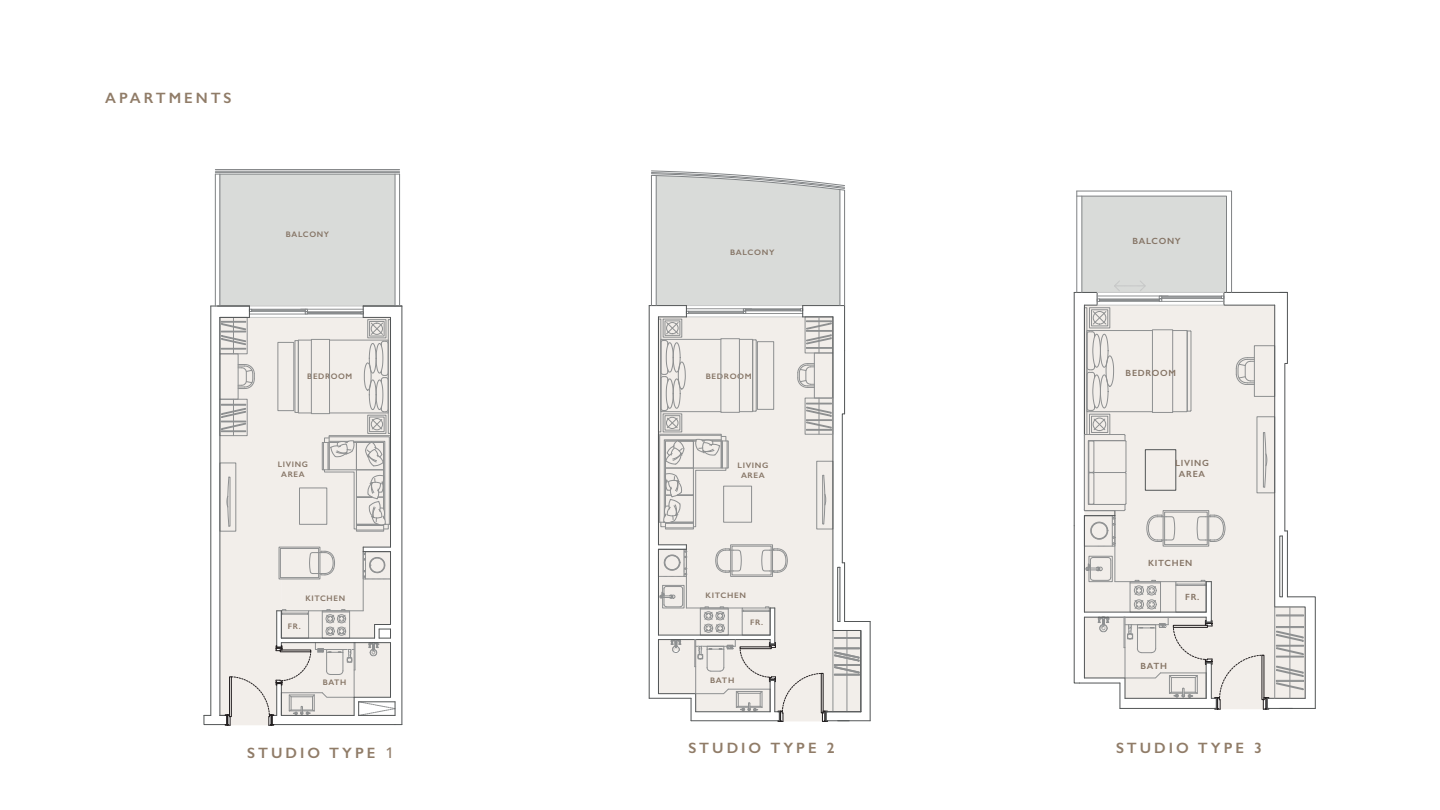
<style>
.page{position:relative;width:1440px;height:810px;background:#fff}
.page>*{position:absolute;margin:0;border:0;box-sizing:border-box;transform-origin:0 0}
.t1{font:600 15px "Gill Sans";letter-spacing:.2em;color:#907c68}
.t2{font:500 15px "Avenir";color:#907c68}
.t3{font:600 9px/10.8px "Gill Sans";letter-spacing:.08em;color:#857465;text-align:center}
.t4{font:600 9px "Gill Sans";color:#847363}
.t5{font:600 8.02px/9.7px "Gill Sans";letter-spacing:.08em;color:#857465;text-align:center}
.t6{font:600 8.02px "Gill Sans";color:#847363}
.t7{font:600 7.95px/9.6px "Gill Sans";letter-spacing:.08em;color:#857465;text-align:center}
.t8{font:600 7.95px "Gill Sans";color:#847363}
</style>
<div class="page">
<div style="left:220px;top:174px;width:175px;height:132px;background:#d9dbd9"></div>
<div style="left:220px;top:317px;width:171px;height:230px;background:#f2eeea"></div>
<hr style="left:250px;top:306px;width:113px;height:1px;background:#c7c8c8">
<hr style="left:249px;top:317px;width:114px;height:1px;background:#c7c8c8">
<hr style="left:252px;top:309px;width:53px;height:1px;background:#959798">
<hr style="left:252px;top:310px;width:53px;height:1px;background:#7f8284">
<hr style="left:252px;top:311px;width:53px;height:1px;background:#7f8284">
<hr style="left:308px;top:314px;width:53px;height:1px;background:#959798">
<hr style="left:308px;top:312px;width:53px;height:1px;background:#7f8284">
<hr style="left:308px;top:313px;width:53px;height:1px;background:#7f8284">
<hr style="left:301px;top:309px;width:62px;height:1px;background:#8e9091">
<hr style="left:249px;top:314px;width:57px;height:1px;background:#8e9091">
<hr style="left:402px;top:306px;width:1px;height:419px;background:#525556">
<div style="left:220px;top:317px;width:27px;height:37px;border:1px solid #8e9091"></div>
<div style="left:368px;top:320px;width:18px;height:18px;border:1px solid #8e9091"></div>
<div style="left:329px;top:340px;width:59px;height:73px;border:1px solid #8e9091"></div>
<hr style="left:298px;top:341px;width:1px;height:71px;background:#8e9091">
<svg style="left:298px;top:412px;width:13px;height:2px"></svg>
<svg style="left:295px;top:340px;width:16px;height:1px"></svg>
<div style="left:295px;top:341px;width:3px;height:72px;border:1px solid #8e9091"></div>
<div style="left:311px;top:339px;width:19px;height:75px;border:1px solid #8e9091"></div>
<div style="left:388px;top:320px;width:3px;height:113px;border:1px solid #8e9091"></div>
<div style="left:370px;top:321px;width:14px;height:15px;border:1px solid #8e9091"></div>
<div style="left:371px;top:419px;width:12px;height:11px;border:1px solid #8e9091;border-radius:50%"></div>
<svg style="left:372px;top:419px;width:10px;height:10px"></svg>
<div style="left:368px;top:415px;width:18px;height:18px;border:1px solid #8e9091"></div>
<div style="left:370px;top:417px;width:14px;height:15px;border:1px solid #8e9091"></div>
<svg style="left:364px;top:341px;width:25px;height:72px"></svg>
<div style="left:322px;top:442px;width:7px;height:28px;border:1px solid #8e9091"></div>
<svg style="left:323px;top:436px;width:67px;height:95px"></svg>
<div style="left:220px;top:354px;width:18px;height:45px;border:1px solid #8e9091"></div>
<div style="left:220px;top:463px;width:16px;height:68px;border:1px solid #8e9091"></div>
<div style="left:229px;top:477px;width:1px;height:49px;border:1px solid #8e9091"></div>
<svg style="left:227px;top:477px;width:2px;height:49px"></svg>
<svg style="left:238px;top:364px;width:17px;height:25px"></svg>
<div style="left:299px;top:488px;width:28px;height:36px;border:1px solid #8e9091"></div>
<div style="left:278px;top:342px;width:16px;height:69px;border:1px solid #8e9091"></div>
<hr style="left:233px;top:317px;width:1px;height:37px;background:#8e9091">
<div style="left:220px;top:399px;width:27px;height:37px;border:1px solid #8e9091"></div>
<hr style="left:233px;top:399px;width:1px;height:37px;background:#8e9091">
<svg style="left:221px;top:404px;width:25px;height:28px"></svg>
<hr style="left:220px;top:317px;width:1px;height:398px;background:#525556">
<hr style="left:211px;top:306px;width:1px;height:409px;background:#525556">
<hr style="left:390px;top:317px;width:1px;height:230px;background:#525556">
<hr style="left:211px;top:306px;width:38px;height:1px;background:#525556">
<svg style="left:220px;top:306px;width:32px;height:43px"></svg>
<svg style="left:361px;top:306px;width:41px;height:29px"></svg>
<hr style="left:363px;top:306px;width:39px;height:1px;background:#525556">
<hr style="left:218px;top:306px;width:31px;height:1px;background:#525556">
<hr style="left:215px;top:169px;width:185px;height:1px;background:#7f8284">
<hr style="left:215px;top:174px;width:185px;height:1px;background:#7f8284">
<hr style="left:215px;top:172px;width:185px;height:1px;background:#7f8284">
<hr style="left:215px;top:171px;width:185px;height:1px;background:#7f8284">
<hr style="left:399px;top:174px;width:1px;height:132px;background:#7f8284">
<hr style="left:395px;top:174px;width:1px;height:132px;background:#7f8284">
<hr style="left:220px;top:174px;width:1px;height:132px;background:#7f8284">
<hr style="left:215px;top:174px;width:1px;height:132px;background:#7f8284">
<svg style="left:204px;top:547px;width:198px;height:178px"></svg>
<svg style="left:658px;top:317px;width:188px;height:404px;fill:#f2eeea"></svg>
<hr style="left:649px;top:306px;width:1px;height:392px;background:#525556">
<hr style="left:870px;top:621px;width:1px;height:100px;background:#525556">
<hr style="left:844px;top:563px;width:1px;height:58px;background:#525556">
<hr style="left:840px;top:567px;width:1px;height:54px;background:#525556">
<hr style="left:833px;top:317px;width:1px;height:313px;background:#525556">
<hr style="left:686px;top:608px;width:56px;height:1px;background:#8e9091">
<hr style="left:686px;top:549px;width:1px;height:59px;background:#8e9091">
<svg style="left:659px;top:586px;width:23px;height:22px"></svg>
<div style="left:663px;top:585px;width:21px;height:23px;border:1px solid #8e9091"></div>
<svg style="left:671px;top:640px;width:10px;height:13px"></svg>
<hr style="left:649px;top:698px;width:42px;height:1px;background:#525556">
<hr style="left:658px;top:694px;width:38px;height:1px;background:#525556">
<hr style="left:658px;top:639px;width:112px;height:1px;background:#525556">
<hr style="left:658px;top:635px;width:112px;height:1px;background:#525556">
<hr style="left:658px;top:640px;width:1px;height:54px;background:#525556">
<hr style="left:658px;top:549px;width:1px;height:86px;background:#525556">
<hr style="left:649px;top:305px;width:37px;height:1px;background:#525556">
<svg style="left:691px;top:607px;width:179px;height:115px;background:#e1dfdc"></svg>
<svg style="left:651px;top:171px;width:194px;height:406px;background:#e0dfdd"></svg>
<svg style="left:1074px;top:191px;width:241px;height:518px"></svg>
<p class="t1" style="left:105px;top:89px;width:128px">APARTMENTS</p>
<p class="t5" style="left:286px;top:229px;width:45px">BALCONY</p>
<p class="t5" style="left:307px;top:371px;width:47px">BEDROOM</p>
<p class="t5" style="left:278px;top:460px;width:32px">LIVING<br>AREA</p>
<p class="t5" style="left:305px;top:594px;width:41px">KITCHEN</p>
<p class="t5" style="left:288px;top:621px;width:14px">FR.</p>
<p class="t6" style="left:323px;top:677px;width:25px">BATH</p>
<p class="t1" style="left:247px;top:743px;width:74px">STUDIO</p>
<p class="t1" style="left:329px;top:743px;width:48px">TYPE</p>
<p class="t2" style="left:386px;top:739px;width:10px">1</p>
<p class="t7" style="left:730px;top:247px;width:46px">BALCONY</p>
<p class="t7" style="left:706px;top:371px;width:48px">BEDROOM</p>
<p class="t7" style="left:738px;top:460px;width:32px">LIVING<br>AREA</p>
<p class="t7" style="left:706px;top:591px;width:42px">KITCHEN</p>
<p class="t7" style="left:750px;top:617px;width:15px">FR.</p>
<p class="t8" style="left:710px;top:676px;width:26px">BATH</p>
<p class="t1" style="left:689px;top:739px;width:74px">STUDIO</p>
<p class="t1" style="left:770px;top:739px;width:48px">TYPE</p>
<p class="t1" style="left:827px;top:739px;width:9px">2</p>
<p class="t3" style="left:1132px;top:236px;width:50px">BALCONY</p>
<p class="t3" style="left:1126px;top:368px;width:52px">BEDROOM</p>
<p class="t3" style="left:1175px;top:457px;width:35px">LIVING<br>AREA</p>
<p class="t3" style="left:1148px;top:557px;width:46px">KITCHEN</p>
<p class="t3" style="left:1185px;top:592px;width:16px">FR.</p>
<p class="t4" style="left:1141px;top:661px;width:28px">BATH</p>
<p class="t1" style="left:1116px;top:739px;width:74px">STUDIO</p>
<p class="t1" style="left:1198px;top:739px;width:48px">TYPE</p>
<p class="t1" style="left:1254px;top:739px;width:9px">3</p>
</div>
